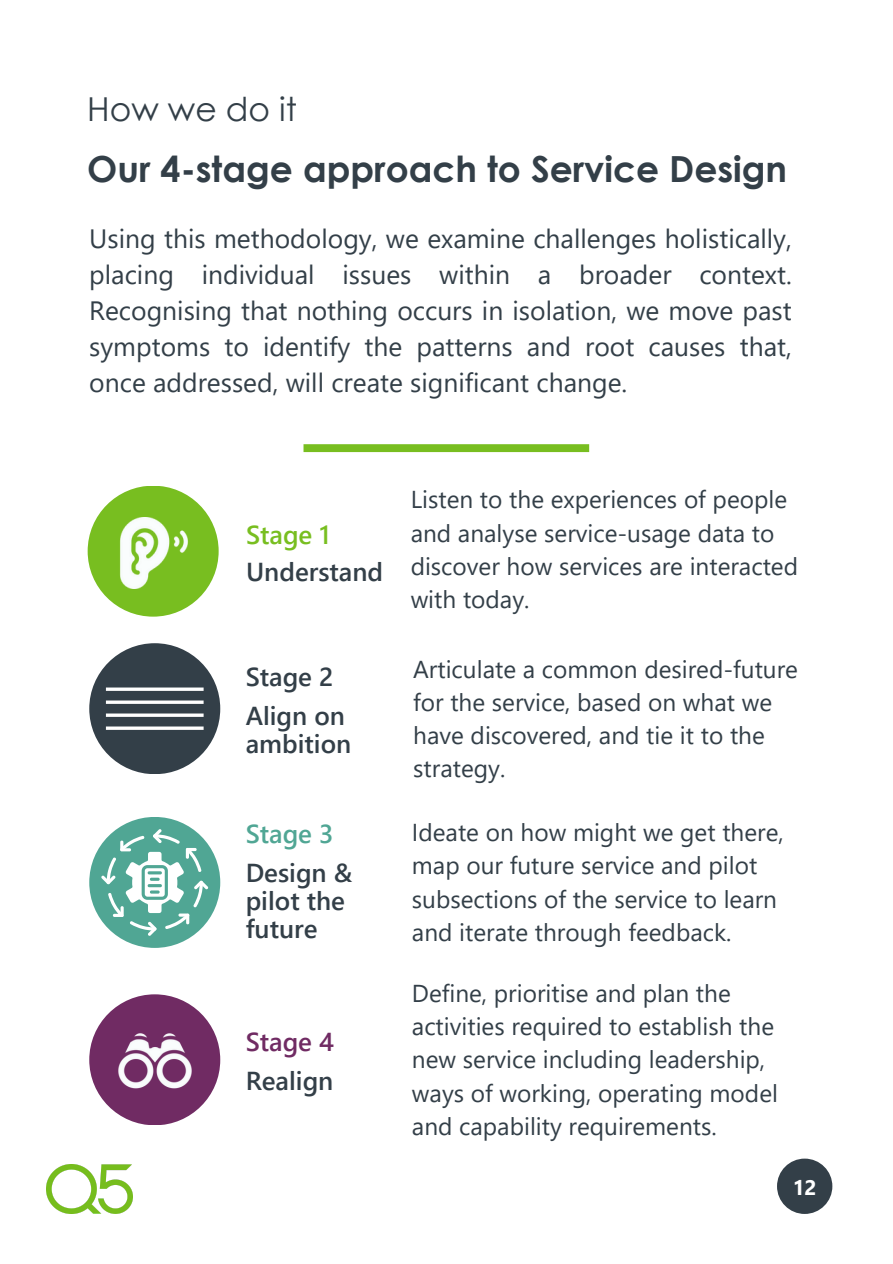
<style>
.page{position:relative;width:893px;height:1264px;background:#fff}
.page>*{position:absolute;margin:0;border:0;box-sizing:border-box;transform-origin:0 0}
.t1{font:700 36px "Century Gothic";color:#333f48}
.t2{font:33px "Century Gothic";color:#333f48}
.t3{font:26.55px/36px "Segoe UI";color:#333f48;text-align:justify}
.t4{font:600 25.95px/28px "Segoe UI";color:#333f48}
.t5{font:600 25.95px "Segoe UI";color:#78be20}
.t6{font:600 25.95px "Segoe UI";color:#702b63}
.t7{font:600 25.95px "Segoe UI";color:#50a694}
.t8{font:24.45px/33.2px "Segoe UI";color:#333f48}
.t9{font:700 21px "Segoe UI";color:#fff}
</style>
<div class="page">
<div style="left:777px;top:1158px;width:55px;height:55px;background:#333f48;border-radius:50%"></div>
<div style="left:303px;top:444px;width:286px;height:8px;background:#78be20"></div>
<img style="left:47px;top:1164px;width:85px;height:49px">
<div style="left:88px;top:485px;width:131px;height:131px;background:#78be20;border-radius:50%"></div>
<img style="left:120px;top:517px;width:68px;height:71px">
<div style="left:89px;top:643px;width:131px;height:131px;background:#333f48;border-radius:50%"></div>
<svg style="left:106px;top:713px;width:97px;height:4px"></svg>
<svg style="left:106px;top:726px;width:97px;height:4px"></svg>
<svg style="left:106px;top:700px;width:97px;height:4px"></svg>
<svg style="left:106px;top:687px;width:97px;height:4px"></svg>
<div style="left:89px;top:994px;width:131px;height:131px;background:#702b63;border-radius:50%"></div>
<img style="left:118px;top:1033px;width:74px;height:56px">
<div style="left:89px;top:817px;width:131px;height:130px;background:#50a694;border-radius:50%"></div>
<svg style="left:101px;top:829px;width:107px;height:106px"></svg>
<p class="t2" style="left:87px;top:88px;width:211px">How we do it</p>
<p class="t1" style="left:87px;top:146px;width:701px">Our 4-stage approach to Service Design</p>
<p class="t3" style="left:89px;top:219px;width:704px">Using this methodology, we examine challenges holistically, placing individual issues within a broader context.<br>Recognising that nothing occurs in isolation, we move past symptoms to identify the patterns and root causes that, once addressed, will create significant change.</p>
<p class="t5" style="left:246px;top:516px;width:85px">Stage 1</p>
<p class="t4" style="left:246px;top:556px;width:139px">Understand</p>
<p class="t4" style="left:246px;top:660px;width:89px">Stage 2</p>
<p class="t4" style="left:246px;top:700px;width:107px">Align on ambition</p>
<p class="t7" style="left:246px;top:815px;width:89px">Stage 3</p>
<p class="t4" style="left:246px;top:856px;width:108px">Design &amp; pilot the future</p>
<p class="t6" style="left:246px;top:1023px;width:90px">Stage 4</p>
<p class="t4" style="left:246px;top:1064px;width:89px">Realign</p>
<p class="t8" style="left:410px;top:481px;width:389px">Listen to the experiences of people and analyse service-usage data to discover how services are interacted with today.</p>
<p class="t8" style="left:413px;top:651px;width:386px">Articulate a common desired-future for the service, based on what we have discovered, and tie it to the strategy.</p>
<p class="t8" style="left:412px;top:814px;width:373px">Ideate on how might we get there, map our future service and pilot subsections of the service to learn and iterate through feedback.</p>
<p class="t8" style="left:412px;top:975px;width:367px">Define, prioritise and plan the activities required to establish the new service including leadership, ways of working, operating model and capability requirements.</p>
<p class="t9" style="left:792px;top:1171px;width:25px">12</p>
</div>
